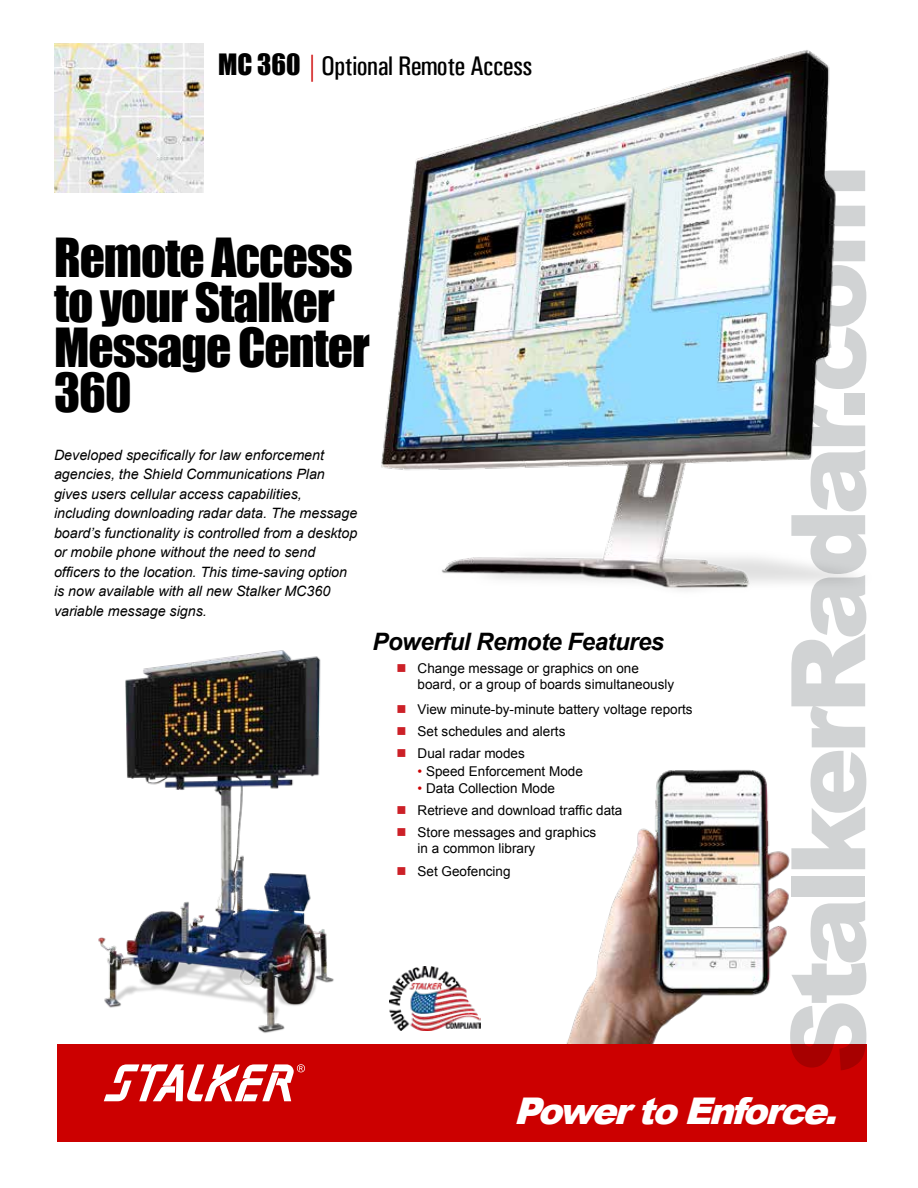
<style>
.page{position:relative;width:918px;height:1188px;background:#fff}
.page>*{position:absolute;margin:0;border:0;box-sizing:border-box;transform-origin:0 0}
.t1{font:900 103.05px "Arial";letter-spacing:-.06em;color:#d1d3d4}
.t2{font:49.5px/45px "Impact";letter-spacing:-.02em;color:#000}
.t3{font:italic 900 36.75px "Arial";color:#fff}
.t4{font:27px "Univers Condensed";letter-spacing:-.02em;color:#000}
.t5{font:italic 700 24px "Arial";letter-spacing:-.02em;color:#000}
.t6{font:italic 14.25px/19.5px "Arial";color:#000}
.t7{font:13.5px/16.2px "Arial";color:#000}
.s1{font-family:"Impact"}
.s2{color:#c00}
.s3{color:#cc2027}
</style>
<div class="page">
<img style="left:529px;top:770px;width:278px;height:275px">
<div style="left:57px;top:1045px;width:810px;height:97px;background:#c00"></div>
<svg style="left:104px;top:1064px;width:201px;height:37px"></svg>
<img style="left:54px;top:43px;width:150px;height:150px">
<img style="left:389px;top:966px;width:91px;height:65px">
<img style="left:381px;top:50px;width:473px;height:541px">
<img style="left:98px;top:650px;width:236px;height:383px">
<h3 class="t4" style="left:218px;top:50px;width:316px"><span class="s1">MC 360</span> <span class="s2">|</span>Optional Remote Access</h3>
<h2 class="t2" style="left:54px;top:234px;width:317px">Remote Access to your Stalker<br>Message Center<br>360</h2>
<p class="t6" style="left:54px;top:445px;width:305px">Developed specifically for law enforcement agencies, the Shield Communications Plan gives users cellular access capabilities, including downloading radar data. The message board’s functionality is controlled from a desktop or mobile phone without the need to send officers to the location. This time-saving option is now available with all new Stalker MC360 variable message signs.</p>
<h3 class="t5" style="left:373px;top:626px;width:293px">Powerful Remote Features</h3>
<p class="t7" style="left:418px;top:660px;width:258px;text-indent:-21px"><span class="s3">■</span> Change message or graphics on one board, or a group of boards simultaneously</p>
<p class="t7" style="left:397px;top:701px;width:298px"><span class="s3">■</span> View minute-by-minute battery voltage reports</p>
<p class="t7" style="left:397px;top:723px;width:170px"><span class="s3">■</span> Set schedules and alerts</p>
<p class="t7" style="left:397px;top:746px;width:130px"><span class="s3">■</span> Dual radar modes</p>
<p class="t7" style="left:418px;top:764px;width:167px"><span class="s2">•</span> Speed Enforcement Mode</p>
<p class="t7" style="left:418px;top:780px;width:139px"><span class="s2">•</span> Data Collection Mode</p>
<p class="t7" style="left:397px;top:802px;width:227px"><span class="s3">■</span> Retrieve and download traffic data</p>
<p class="t7" style="left:418px;top:825px;width:180px;text-indent:-21px"><span class="s3">■</span> Store messages and graphics in a common library</p>
<p class="t7" style="left:397px;top:863px;width:116px"><span class="s3">■</span> Set Geofencing</p>
<h1 class="t1" style="left:754px;top:1074px;width:911px;rotate:-90deg">StalkerRadar.com</h1>
<h3 class="t3" style="left:514px;top:1084px;width:338px">PowertoEnforce.</h3>
</div>
